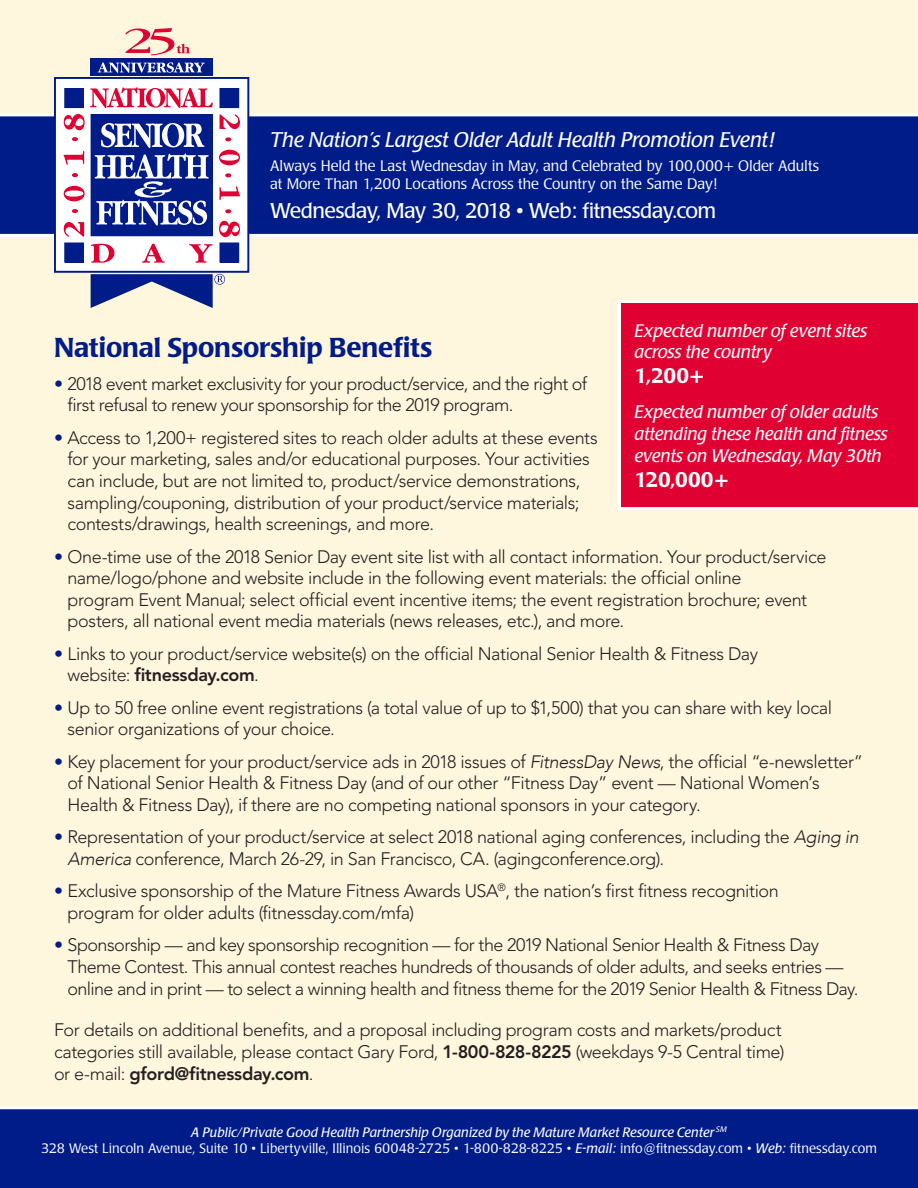
<style>
.page{position:relative;width:918px;height:1188px;background:#fff6de}
.page>*{position:absolute;margin:0;border:0;box-sizing:border-box;transform-origin:0 0}
.t1{font:500 27px "Poppl Laudatio";color:#001c88}
.t2{font:italic 21px "Poppl Laudatio";color:#fff}
.t3{font:21px "Poppl Laudatio";letter-spacing:-.03em;color:#fff}
.t4{font:500 21px "Poppl Laudatio";color:#fff}
.t5{font:300 18px/21.6px "Avenir LT Std";letter-spacing:-.025em;color:#231f20}
.t6{font:italic 18px/21.6px "Poppl Laudatio";color:#fff}
.t7{font:300 15px/18px "Poppl Laudatio";color:#fff}
.t8{font:300 13.5px/16.2px "Poppl Laudatio";letter-spacing:.005em;color:#fff;text-align:center}
.s1{color:#001c88}
.s2{font-weight:800}
.s3{font-family:"Avenir";font-style:italic}
.s4{font-weight:400;font-style:italic}
</style>
<div class="page">
<div style="left:0;top:1106px;width:918px;height:82px;background:#001c88"></div>
<div style="left:0;top:113px;width:918px;height:124px;background:#001c88"></div>
<div style="left:55px;top:78px;width:193px;height:194px;background:#fff"></div>
<div style="left:54px;top:77px;width:195px;height:196px;border:2px solid #001c88"></div>
<svg style="left:91px;top:114px;width:122px;height:122px"></svg>
<svg style="left:64px;top:243px;width:20px;height:20px"></svg>
<svg style="left:219px;top:243px;width:20px;height:20px"></svg>
<svg style="left:64px;top:88px;width:20px;height:20px"></svg>
<svg style="left:219px;top:88px;width:20px;height:20px"></svg>
<svg style="left:90px;top:87px;width:123px;height:21px"></svg>
<svg style="left:91px;top:244px;width:24px;height:19px"></svg>
<svg style="left:142px;top:244px;width:23px;height:19px"></svg>
<svg style="left:189px;top:244px;width:24px;height:19px"></svg>
<svg style="left:72px;top:137px;width:6px;height:4px"></svg>
<svg style="left:72px;top:173px;width:6px;height:4px"></svg>
<svg style="left:72px;top:209px;width:6px;height:4px"></svg>
<svg style="left:225px;top:209px;width:6px;height:4px"></svg>
<svg style="left:225px;top:173px;width:6px;height:4px"></svg>
<svg style="left:225px;top:137px;width:6px;height:4px"></svg>
<div style="left:91px;top:58px;width:122px;height:18px;background:#001c88"></div>
<svg style="left:98px;top:62px;width:107px;height:11px"></svg>
<svg style="left:91px;top:274px;width:134px;height:34px"></svg>
<svg style="left:64px;top:222px;width:20px;height:15px"></svg>
<svg style="left:64px;top:186px;width:21px;height:15px"></svg>
<svg style="left:64px;top:151px;width:20px;height:14px"></svg>
<svg style="left:64px;top:114px;width:21px;height:16px"></svg>
<svg style="left:219px;top:114px;width:21px;height:15px"></svg>
<svg style="left:219px;top:150px;width:21px;height:15px"></svg>
<svg style="left:219px;top:186px;width:21px;height:14px"></svg>
<svg style="left:219px;top:221px;width:21px;height:16px"></svg>
<svg style="left:125px;top:28px;width:65px;height:27px"></svg>
<svg style="left:618px;top:300px;width:300px;height:210px;background:#e21340"></svg>
<p class="t2" style="left:270px;top:128px;width:506px">The Nation’s Largest Older Adult Health Promotion Event!</p>
<p class="t7" style="left:270px;top:157px;width:551px">Always Held the Last Wednesday in May, and Celebrated by 100,000+ Older Adults at More Than 1,200 Locations Across the Country on the Same Day!</p>
<p class="t3" style="left:270px;top:199px;width:448px">Wednesday, May 30, 2018 • Web: fitnessday.com</p>
<p class="t6" style="left:634px;top:320px;width:234px">Expected number of event sites across the country</p>
<p class="t4" style="left:634px;top:364px;width:71px">1,200+</p>
<p class="t6" style="left:634px;top:402px;width:255px">Expected number of older adults attending these health and fitness events on Wednesday, May 30th</p>
<p class="t4" style="left:634px;top:468px;width:95px">120,000+</p>
<h1 class="t1" style="left:54px;top:333px;width:380px">National Sponsorship Benefits</h1>
<p class="t5" style="left:68px;top:373px;width:521px;text-indent:-14px"><span class="s1">•</span> 2018 event market exclusivity for your product/service, and the right of first refusal to renew your sponsorship for the 2019 program.</p>
<p class="t5" style="left:68px;top:427px;width:532px;text-indent:-14px"><span class="s1">•</span> Access to 1,200+ registered sites to reach older adults at these events for your marketing, sales and/or educational purposes. Your activities can include, but are not limited to, product/service demonstrations, sampling/couponing, distribution of your product/service materials; contests/drawings, health screenings, and more.</p>
<p class="t5" style="left:68px;top:546px;width:760px;text-indent:-14px"><span class="s1">•</span> One-time use of the 2018 Senior Day event site list with all contact information. Your product/service name/logo/phone and website include in the following event materials: the official online<br>program Event Manual; select official event incentive items; the event registration brochure; event posters, all national event media materials (news releases, etc.), and more.</p>
<p class="t5" style="left:68px;top:643px;width:692px;text-indent:-14px"><span class="s1">•</span> Links to your product/service website(s) on the official National Senior Health &amp; Fitness Day website: <span class="s2">fitnessday.com</span>.</p>
<p class="t5" style="left:68px;top:697px;width:766px;text-indent:-14px"><span class="s1">•</span> Up to 50 free online event registrations (a total value of up to $1,500) that you can share with key local senior organizations of your choice.</p>
<p class="t5" style="left:68px;top:751px;width:797px;text-indent:-14px"><span class="s1">•</span> Key placement for your product/service ads in 2018 issues of <span class="s3">FitnessDay News</span>, the official “e-newsletter” of National Senior Health &amp; Fitness Day (and of our other “Fitness Day” event — National Women’s<br>Health &amp; Fitness Day), if there are no competing national sponsors in your category.</p>
<p class="t5" style="left:68px;top:826px;width:793px;text-indent:-14px"><span class="s1">•</span> Representation of your product/service at select 2018 national aging conferences, including the <span class="s3">Aging in<br>America</span> conference, March 26-29, in San Francisco, CA. (agingconference.org).</p>
<p class="t5" style="left:68px;top:880px;width:713px;text-indent:-14px"><span class="s1">•</span> Exclusive sponsorship of the Mature Fitness Awards USA<sup>®</sup>, the nation’s first fitness recognition program for older adults (fitnessday.com/mfa)</p>
<p class="t5" style="left:68px;top:934px;width:793px;text-indent:-14px"><span class="s1">•</span> Sponsorship — and key sponsorship recognition — for the 2019 National Senior Health &amp; Fitness Day<br>Theme Contest. This annual contest reaches hundreds of thousands of older adults, and seeks entries — online and in print — to select a winning health and fitness theme for the 2019 Senior Health &amp; Fitness Day.</p>
<p class="t5" style="left:54px;top:1020px;width:732px">For details on additional benefits, and a proposal including program costs and markets/product categories still available, please contact Gary Ford, <span class="s2">1-800-828-8225</span> (weekdays 9-5 Central time) or e-mail: <span class="s2">gford@fitnessday.com</span>.</p>
<p class="t8" style="left:41px;top:1124px;width:837px"><span class="s4">A Public/Private Good Health Partnership Organized by the Mature Market Resource Center</span> <sup>SM<br></sup>328 West Lincoln Avenue, Suite 10 • Libertyville, Illinois 60048-2725 • 1-800-828-8225 • <span class="s4">E-mail:</span> info@fitnessday.com • <span class="s4">Web:</span> fitnessday.com</p>
</div>
